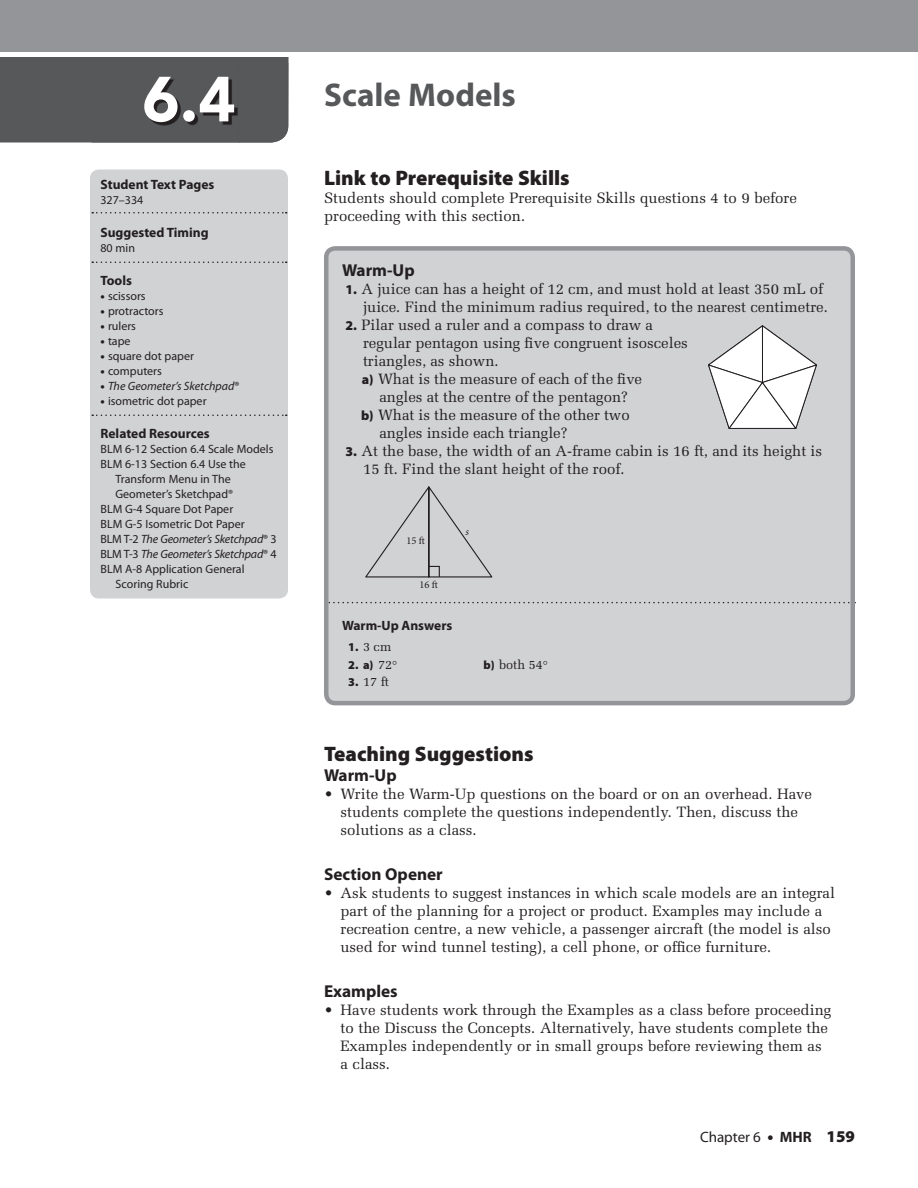
<style>
.page{position:relative;width:918px;height:1188px;background:#fff}
.page>*{position:absolute;margin:0;border:0;box-sizing:border-box;transform-origin:0 0}
.t1{font:900 63px "Avenir";color:#fff}
.t2{font:700 33px "Myriad Pro";color:#57585a}
.t3{font:900 21px "Myriad Pro";color:#231f20}
.t4{font:700 17.25px "Myriad Pro";color:#231f20}
.t5{font:15px/18px "Melior";color:#231f20}
.t6{font:15px "Myriad";color:#231f20}
.t7{font:700 13.5px "Myriad Pro";color:#231f20}
.t8{font:12.75px "Melior";letter-spacing:-.005em;color:#231f20}
.t9{font:12px "Myriad Pro";color:#231f20}
.t10{font:italic 12px "Myriad Pro";letter-spacing:-.015em;color:#231f20}
.t11{font:900 12px "Myriad Pro";color:#231f20}
.t12{font:10.5px "Minion Pro";color:#231f20}
.t13{font:italic 10.5px "Minion Pro";color:#231f20}
.s1{font-weight:900}
.s2{font-weight:900;font-style:normal}
.s3{font-style:normal}
.s4{font-family:"Myriad Pro";font-weight:900;font-size:13.5px}
.s5{font-family:"Myriad Pro";font-weight:900;font-size:12px}
.s6{font-family:"Melior";font-weight:400;font-size:12.75px}
.s7{font-family:"Myriad Pro";font-weight:900;font-size:16.5px}
.s8{font-weight:700}
</style>
<div class="page">
<div style="left:0;top:0;width:918px;height:52px;background:#939598"></div>
<div style="left:90px;top:170px;width:198px;height:428px;background:#d1d2d4;border-radius:9px"></div>
<svg style="left:92px;top:212px;width:195px;height:2px"></svg>
<svg style="left:92px;top:262px;width:195px;height:1px"></svg>
<svg style="left:92px;top:415px;width:195px;height:1px"></svg>
<div style="left:326px;top:248px;width:527px;height:455px;background:#d1d2d4;border-radius:9px"></div>
<svg style="left:329px;top:602px;width:521px;height:1px"></svg>
<div style="left:324px;top:246px;width:531px;height:459px;border:4px solid #939598;border-radius:9px"></div>
<svg style="left:708px;top:325px;width:109px;height:104px"></svg>
<svg style="left:0;top:57px;width:289px;height:86px;background:#545557"></svg>
<svg style="left:365px;top:486px;width:127px;height:92px"></svg>
<h1 class="t1" style="left:142px;top:61px;width:95px">6.4</h1>
<h2 class="t2" style="left:324px;top:73px;width:193px">Scale Models</h2>
<p class="t7" style="left:100px;top:175px;width:115px">Student Text Pages</p>
<p class="t9" style="left:100px;top:192px;width:44px">327–334</p>
<p class="t7" style="left:100px;top:223px;width:110px">Suggested Timing</p>
<p class="t9" style="left:100px;top:240px;width:36px">80 min</p>
<p class="t7" style="left:100px;top:271px;width:33px">Tools</p>
<p class="t9" style="left:100px;top:288px;width:47px"><span class="s1">•</span> scissors</p>
<p class="t9" style="left:100px;top:303px;width:65px"><span class="s1">•</span> protractors</p>
<p class="t9" style="left:100px;top:318px;width:37px"><span class="s1">•</span> rulers</p>
<p class="t9" style="left:100px;top:333px;width:32px"><span class="s1">•</span> tape</p>
<p class="t9" style="left:100px;top:348px;width:95px"><span class="s1">•</span> square dot paper</p>
<p class="t9" style="left:100px;top:363px;width:63px"><span class="s1">•</span> computers</p>
<p class="t10" style="left:100px;top:378px;width:140px"><span class="s2">•</span> The Geometer’s Sketchpad<span class="s3">®</span></p>
<p class="t9" style="left:100px;top:393px;width:108px"><span class="s1">•</span> isometric dot paper</p>
<p class="t7" style="left:100px;top:424px;width:111px">Related Resources</p>
<p class="t9" style="left:100px;top:441px;width:174px">BLM 6-12 Section 6.4 Scale Models</p>
<p class="t9" style="left:100px;top:456px;width:147px">BLM 6-13 Section 6.4 Use the</p>
<p class="t9" style="left:116px;top:471px;width:117px">Transform Menu in The</p>
<p class="t9" style="left:116px;top:486px;width:119px">Geometer’s Sketchpad®</p>
<p class="t9" style="left:100px;top:501px;width:134px">BLM G-4 Square Dot Paper</p>
<p class="t9" style="left:100px;top:516px;width:146px">BLM G-5 Isometric Dot Paper</p>
<p class="t10" style="left:100px;top:531px;width:178px"><span class="s3">BLM T-2</span> The Geometer’s Sketchpad<span class="s3">® 3</span></p>
<p class="t10" style="left:100px;top:546px;width:178px"><span class="s3">BLM T-3</span> The Geometer’s Sketchpad<span class="s3">® 4</span></p>
<p class="t9" style="left:100px;top:561px;width:146px">BLM A-8 Application General</p>
<p class="t9" style="left:116px;top:576px;width:74px">Scoring Rubric</p>
<h3 class="t3" style="left:324px;top:164px;width:247px">Link to Prerequisite Skills</h3>
<p class="t5" style="left:324px;top:189px;width:474px">Students should complete Prerequisite Skills questions 4 to 9 before proceeding with this section.</p>
<p class="t4" style="left:342px;top:259px;width:74px">Warm-Up</p>
<p class="t5" style="left:363px;top:279px;width:466px;text-indent:-18px"><span class="s4">1.</span> A juice can has a height of 12 cm, and must hold at least 350 mL of juice. Find the minimum radius required, to the nearest centimetre.</p>
<p class="t5" style="left:345px;top:315px;width:309px"><span class="s4">2.</span> Pilar used a ruler and a compass to draw a</p>
<p class="t5" style="left:363px;top:333px;width:326px">regular pentagon using five congruent isosceles</p>
<p class="t5" style="left:363px;top:351px;width:137px">triangles, as shown.</p>
<p class="t5" style="left:362px;top:369px;width:282px"><span class="s4">a)</span> What is the measure of each of the five</p>
<p class="t5" style="left:380px;top:387px;width:250px">angles at the centre of the pentagon?</p>
<p class="t5" style="left:361px;top:405px;width:270px"><span class="s4">b)</span> What is the measure of the other two</p>
<p class="t5" style="left:380px;top:423px;width:189px">angles inside each triangle?</p>
<p class="t5" style="left:363px;top:441px;width:461px;text-indent:-18px"><span class="s4">3.</span> At the base, the width of an A-frame cabin is 16 ft, and its height is<br>15 ft. Find the slant height of the roof.</p>
<p class="t12" style="left:406px;top:533px;width:12px">15</p>
<p class="t12" style="left:420px;top:578px;width:12px">16</p>
<p class="t13" style="left:466px;top:524px;width:5px">s</p>
<p class="t7" style="left:342px;top:616px;width:112px">Warm-Up Answers</p>
<p class="t8" style="left:348px;top:639px;width:45px"><span class="s5">1.</span> 3 cm</p>
<p class="t11" style="left:348px;top:657px;width:50px">2. a) <span class="s6">72°</span></p>
<p class="t8" style="left:484px;top:656px;width:66px"><span class="s5">b)</span> both 54°</p>
<p class="t8" style="left:348px;top:674px;width:42px"><span class="s5">3.</span> 17 ft</p>
<h3 class="t3" style="left:324px;top:740px;width:211px">Teaching Suggestions</h3>
<p class="t4" style="left:324px;top:764px;width:74px">Warm-Up</p>
<p class="t5" style="left:340px;top:784px;width:473px;text-indent:-16px">• Write the Warm-Up questions on the board or on an overhead. Have students complete the questions independently. Then, discuss the solutions as a class.</p>
<p class="t4" style="left:324px;top:863px;width:120px">Section Opener</p>
<p class="t5" style="left:340px;top:883px;width:496px;text-indent:-16px">• Ask students to suggest instances in which scale models are an integral part of the planning for a project or product. Examples may include a recreation centre, a new vehicle, a passenger aircraft (the model is also used for wind tunnel testing), a cell phone, or office furniture.</p>
<p class="t4" style="left:324px;top:980px;width:75px">Examples</p>
<p class="t5" style="left:340px;top:1000px;width:492px;text-indent:-16px">• Have students work through the Examples as a class before proceeding to the Discuss the Concepts. Alternatively, have students complete the Examples independently or in small groups before reviewing them as a class.</p>
<p class="t6" style="left:700px;top:1129px;width:156px">Chapter 6 <span class="s7">•</span> <span class="s8">MHR</span> <span class="s7">159</span></p>
</div>
